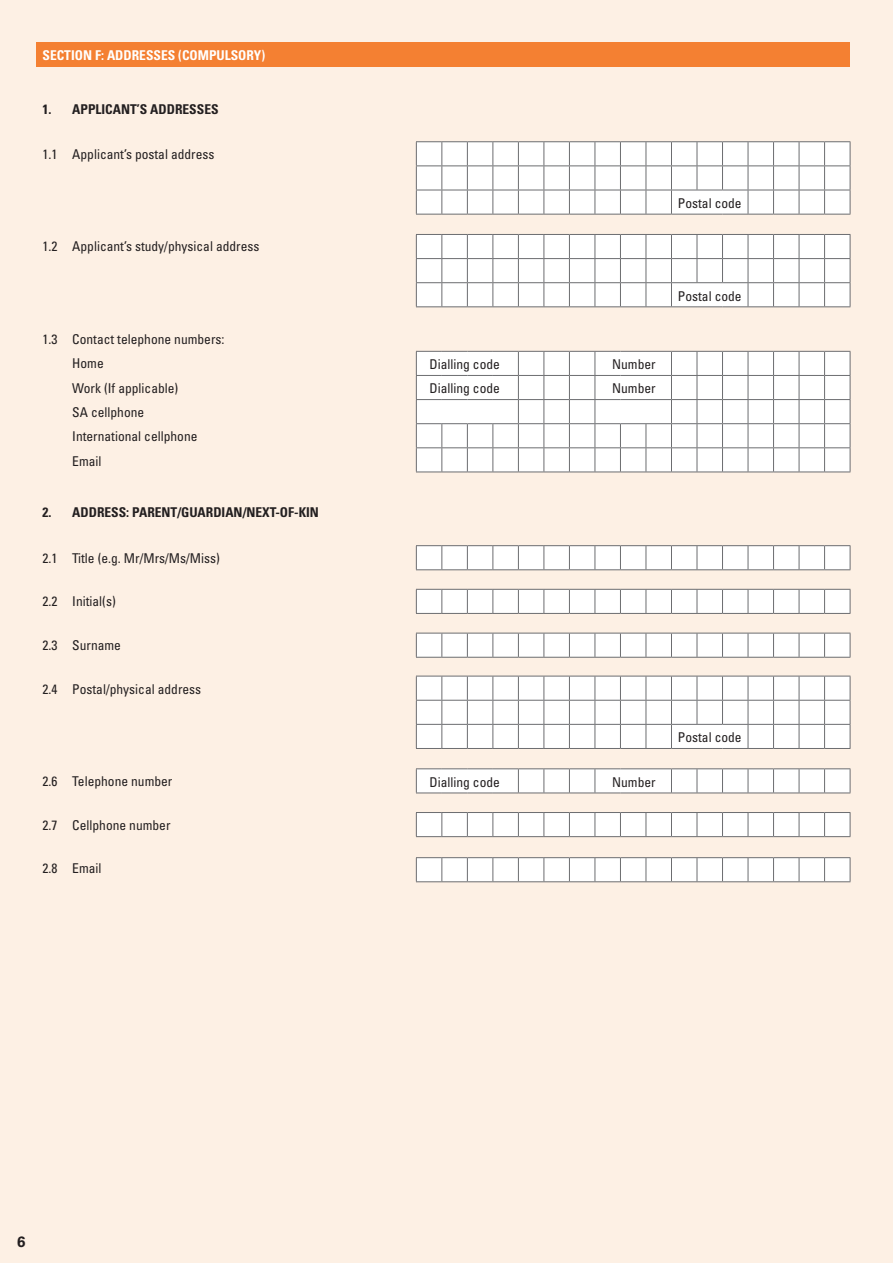
<style>
.page{position:relative;width:893px;height:1263px;background:#fdf0e4}
.page>*{position:absolute;margin:0;border:0;box-sizing:border-box;transform-origin:0 0}
.t1{font:700 15px "Univers";color:#231f20}
.t2{font:condensed 13.5px/24.5px "Univers";color:#231f20}
.t3{font:700 condensed 13.5px "Univers";color:#231f20}
.t4{font:700 condensed 13.5px "Univers";color:#fff}
</style>
<div class="page">
<svg style="left:416px;top:351px;width:435px;height:122px"></svg>
<svg style="left:416px;top:545px;width:435px;height:25px"></svg>
<svg style="left:416px;top:812px;width:435px;height:25px"></svg>
<svg style="left:416px;top:857px;width:435px;height:25px"></svg>
<svg style="left:416px;top:589px;width:435px;height:25px"></svg>
<svg style="left:416px;top:633px;width:435px;height:25px"></svg>
<svg style="left:416px;top:676px;width:435px;height:73px"></svg>
<svg style="left:416px;top:768px;width:435px;height:25px"></svg>
<div style="left:37px;top:43px;width:813px;height:24px;background:#f48032"></div>
<svg style="left:416px;top:141px;width:435px;height:74px"></svg>
<svg style="left:416px;top:234px;width:435px;height:73px"></svg>
<p class="t4" style="left:43px;top:47px;width:224px">SECTION F: ADDRESSES (COMPULSORY)</p>
<p class="t3" style="left:43px;top:101px;width:178px">1. APPLICANT’S ADDRESSES</p>
<p class="t2" style="left:43px;top:142px;width:173px">1.1 Applicant’s postal address</p>
<p class="t2" style="left:43px;top:234px;width:218px">1.2 Applicant’s study/physical address</p>
<p class="t2" style="left:72px;top:327px;width:154px;text-indent:-30px">1.3 Contact telephone numbers:<br>Home<br>Work (If applicable)<br>SA cellphone<br>International cellphone<br>Email</p>
<p class="t3" style="left:43px;top:504px;width:278px">2. ADDRESS: PARENT/GUARDIAN/NEXT-OF-KIN</p>
<p class="t2" style="left:43px;top:545px;width:179px">2.1 Title (e.g. Mr/Mrs/Ms/Miss)</p>
<p class="t2" style="left:43px;top:589px;width:75px">2.2 Initial(s)</p>
<p class="t2" style="left:43px;top:633px;width:80px">2.3 Surname</p>
<p class="t2" style="left:43px;top:676px;width:160px">2.4 Postal/physical address</p>
<p class="t2" style="left:43px;top:769px;width:131px">2.6 Telephone number</p>
<p class="t2" style="left:43px;top:812px;width:130px">2.7 Cellphone number</p>
<p class="t2" style="left:43px;top:856px;width:61px">2.8 Email</p>
<p class="t2" style="left:678px;top:191px;width:65px">Postal code</p>
<p class="t2" style="left:429px;top:352px;width:72px">Dialling code<br>Dialling code</p>
<p class="t2" style="left:612px;top:352px;width:45px">Number<br>Number</p>
<p class="t2" style="left:678px;top:283px;width:65px">Postal code</p>
<p class="t2" style="left:429px;top:769px;width:72px">Dialling code</p>
<p class="t2" style="left:612px;top:769px;width:45px">Number</p>
<p class="t2" style="left:678px;top:725px;width:65px">Postal code</p>
<p class="t1" style="left:17px;top:1233px;width:10px">6</p>
</div>
